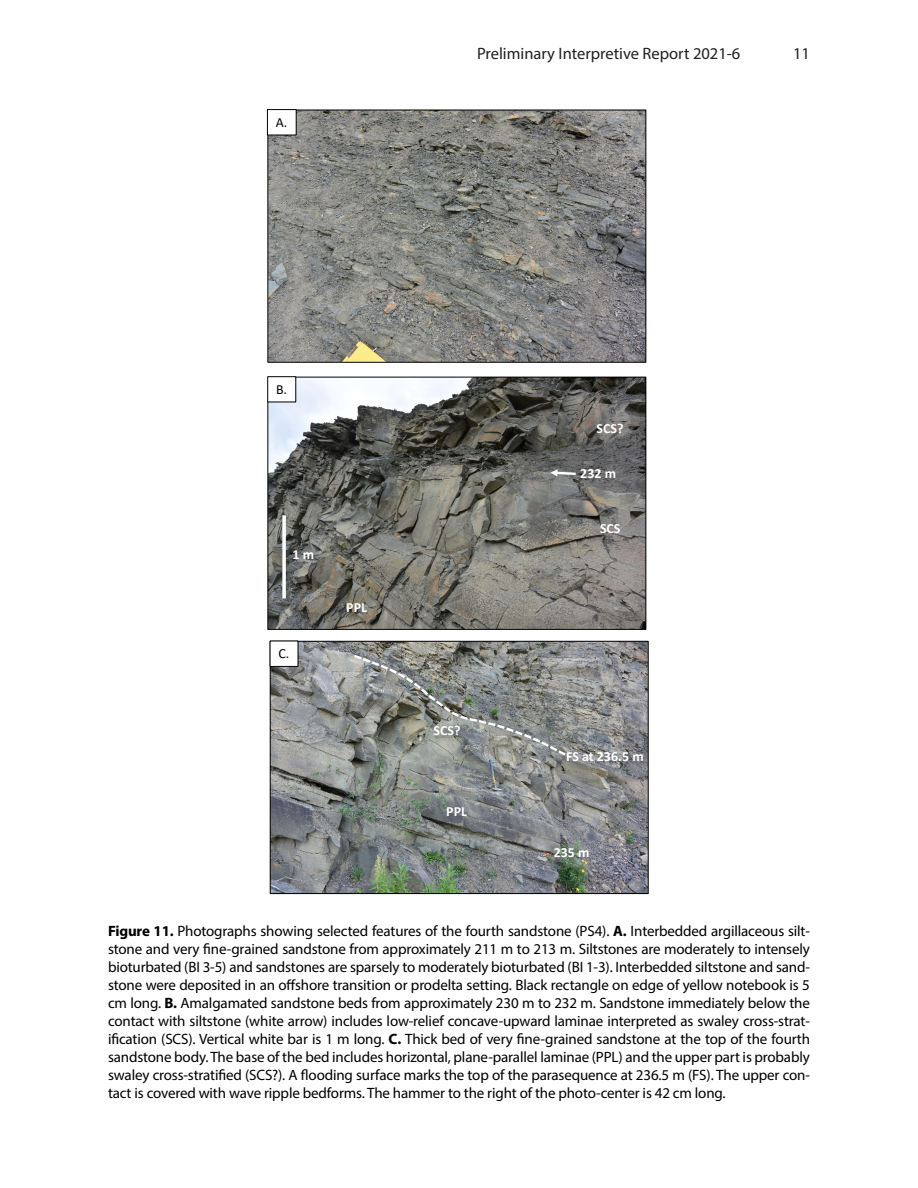
<style>
.page{position:relative;width:918px;height:1188px;background:#fff}
.page>*{position:absolute;margin:0;border:0;box-sizing:border-box;transform-origin:0 0}
.t1{font:16.5px "Myriad Pro";color:#231f20}
.Captions{font:15px/18px "Myriad Pro";letter-spacing:-.01em;color:#000;text-align:justify}
.t2{font:700 13.95px "Calibri";color:#fff}
.t3{font:13.95px "Calibri";color:#000}
.s1{font-weight:700}
</style>
<div class="page">
<img style="left:272px;top:643px;width:375px;height:249px">
<div style="left:270px;top:641px;width:379px;height:253px;border:1px solid #000"></div>
<img style="left:269px;top:379px;width:375px;height:249px">
<div style="left:267px;top:377px;width:379px;height:253px;border:1px solid #000"></div>
<img style="left:269px;top:112px;width:375px;height:249px">
<div style="left:267px;top:110px;width:379px;height:253px;border:1px solid #000"></div>
<div style="left:267px;top:110px;width:29px;height:25px;background:#fff"></div>
<div style="left:267px;top:109px;width:30px;height:26px;border:1px solid #000"></div>
<div style="left:268px;top:377px;width:28px;height:25px;background:#fff"></div>
<div style="left:267px;top:376px;width:29px;height:26px;border:1px solid #000"></div>
<div style="left:270px;top:641px;width:28px;height:25px;background:#fff"></div>
<svg style="left:550px;top:469px;width:28px;height:7px"></svg>
<svg style="left:351px;top:653px;width:220px;height:106px;background:#898b87"></svg>
<svg style="left:282px;top:515px;width:4px;height:84px"></svg>
<p class="t3" style="left:276px;top:113px;width:13px">A.</p>
<p class="t1" style="left:477px;top:43px;width:265px">Preliminary Interpretive Report 2021-6</p>
<p class="t1" style="left:793px;top:43px;width:18px">11</p>
<p class="t3" style="left:276px;top:380px;width:13px">B.</p>
<p class="t2" style="left:292px;top:545px;width:23px">1 m</p>
<p class="t3" style="left:278px;top:644px;width:12px">C.</p>
<p class="t2" style="left:346px;top:598px;width:22px">PPL</p>
<p class="t2" style="left:434px;top:721px;width:29px">SCS?</p>
<p class="t2" style="left:446px;top:802px;width:22px">PPL</p>
<p class="t2" style="left:597px;top:418px;width:29px">SCS?</p>
<p class="t2" style="left:580px;top:464px;width:37px">232 m</p>
<p class="t2" style="left:600px;top:518px;width:22px">SCS</p>
<p class="t2" style="left:566px;top:747px;width:79px">FS at 236.5 m</p>
<p class="t2" style="left:554px;top:843px;width:37px">235 m</p>
<p class="Captions" style="left:108px;top:921px;width:704px"><span class="s1">Figure 11.</span> Photographs showing selected features of the fourth sandstone (PS4). <span class="s1">A.</span> Interbedded argillaceous silt&shy;stone and very fine-grained sandstone from approximately 211 m to 213 m. Siltstones are moderately to intensely bioturbated (BI 3-5) and sandstones are sparsely to moderately bioturbated (BI 1-3). Interbedded siltstone and sand&shy;stone were deposited in an offshore transition or prodelta setting. Black rectangle on edge of yellow notebook is 5 cm long. <span class="s1">B.</span> Amalgamated sandstone beds from approximately 230 m to 232 m. Sandstone immediately below the contact with siltstone (white arrow) includes low-relief concave-upward laminae interpreted as swaley cross-strat&shy;ification (SCS). Vertical white bar is 1 m long. <span class="s1">C.</span> Thick bed of very fine-grained sandstone at the top of the fourth sandstone body. The base of the bed includes horizontal, plane-parallel laminae (PPL) and the upper part is probably swaley cross-stratified (SCS?). A flooding surface marks the top of the parasequence at 236.5 m (FS). The upper con&shy;tact is covered with wave ripple bedforms. The hammer to the right of the photo-center is 42 cm long.</p>
</div>
